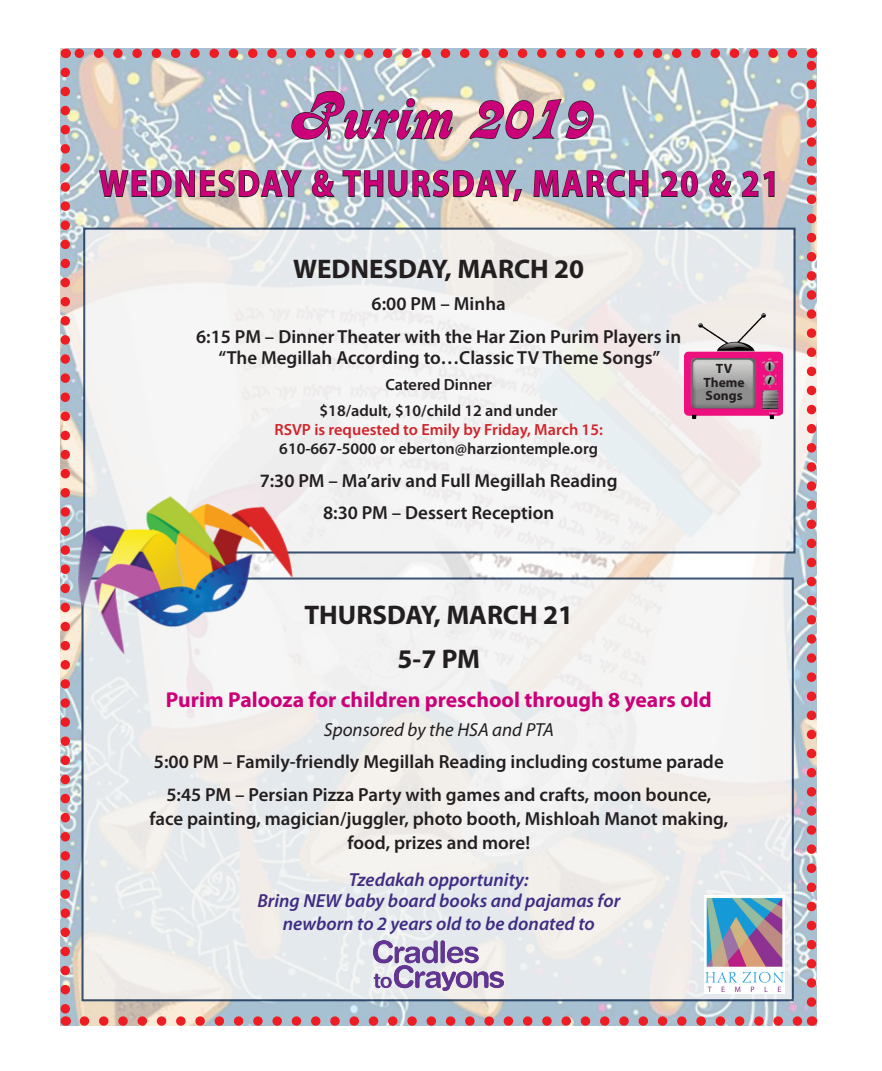
<style>
.page{position:relative;width:882px;height:1071px;background:#fff}
.page>*{position:absolute;margin:0;border:0;box-sizing:border-box;transform-origin:0 0}
.t1{font:64.75px "Partridge";color:#ca0178}
.t2{font:700 37.62px "Myriad Pro";letter-spacing:.06em;color:#ca0178;scale:.86 1}
.t3{font:700 26.95px/44.6px "Myriad Pro";color:#231f20;text-align:center}
.t4{font:700 21.53px "Myriad Pro";color:#ca0178}
.t5{font:600 18.9px/32.4px "Myriad Pro";color:#231f20;text-align:center}
.t6{font:italic 600 18.9px/22.2px "Myriad Pro";color:#3f2c84;text-align:center}
.t7{font:italic 18.9px "Myriad Pro";color:#231f20}
.t8{font:600 16.28px/25.7px "Myriad Pro";color:#231f20;text-align:center}
.t9{font:600 16.28px "Myriad Pro";color:#d1232a}
.t10{font:700 13.47px/13.5px "Myriad Pro";color:#231f20;text-align:center}
</style>
<div class="page">
<img style="left:61px;top:49px;width:755px;height:976px">
<svg style="left:84px;top:1016px;width:718px;height:10px;background:#c98890"></svg>
<svg style="left:75px;top:49px;width:717px;height:9px;background:#c6808b"></svg>
<svg style="left:61px;top:72px;width:9px;height:954px;background:#d2858b"></svg>
<svg style="left:807px;top:49px;width:9px;height:953px;background:#d2858b"></svg>
<div style="left:84px;top:229px;width:711px;height:324px;background:#f4f4f4"></div>
<div style="left:83px;top:228px;width:713px;height:326px;border:2px solid #0e2b51"></div>
<img style="left:685px;top:313px;width:98px;height:107px">
<div style="left:83px;top:579px;width:710px;height:421px;background:linear-gradient(to right,#ebeced,#f1f0f0)"></div>
<img style="left:78px;top:495px;width:215px;height:159px">
<img style="left:373px;top:940px;width:130px;height:51px">
<img style="left:705px;top:896px;width:79px;height:97px">
<svg style="left:98px;top:90px;width:551px;height:124px;background:#b3bcc0"></svg>
<svg style="left:660px;top:170px;width:39px;height:28px"></svg>
<svg style="left:709px;top:169px;width:24px;height:29px"></svg>
<svg style="left:741px;top:170px;width:34px;height:28px"></svg>
<h1 class="t1" style="left:290px;top:74px;width:300px">Purim 2019</h1>
<h2 class="t2" style="left:99px;top:159px;width:792px">WEDNESDAY &amp; THURSDAY, MARCH 20 &amp; 21</h2>
<h3 class="t3" style="left:293px;top:246px;width:293px">WEDNESDAY, MARCH 20</h3>
<p class="t5" style="left:196px;top:287px;width:487px">6:00 PM – Minha<br>6:15 PM – Dinner Theater with the Har Zion Purim Players in</p>
<p class="t5" style="left:218px;top:341px;width:443px">“The Megillah According to…Classic TV Theme Songs”</p>
<p class="t8" style="left:320px;top:371px;width:240px">Catered Dinner<br>$18/adult, $10/child 12 and under</p>
<p class="t9" style="left:274px;top:419px;width:330px">RSVP is requested to Emily by Friday, March 15:</p>
<p class="t8" style="left:279px;top:436px;width:320px">610-667-5000 or eberton@harziontemple.org</p>
<p class="t5" style="left:260px;top:464px;width:359px">7:30 PM – Ma’ariv and Full Megillah Reading<br>8:30 PM – Dessert Reception</p>
<p class="t10" style="left:704px;top:362px;width:43px">TV<br>Theme<br>Songs</p>
<h3 class="t3" style="left:304px;top:591px;width:270px">THURSDAY, MARCH 21<br>5-7 PM</h3>
<p class="t4" style="left:166px;top:686px;width:547px">Purim Palooza for children preschool through 8 years old</p>
<p class="t7" style="left:324px;top:718px;width:232px">Sponsored by the HSA and PTA</p>
<p class="t5" style="left:154px;top:745px;width:571px">5:00 PM – Family-friendly Megillah Reading including costume parade<br>5:45 PM – Persian Pizza Party with games and crafts, moon bounce,</p>
<p class="t5" style="left:149px;top:806px;width:580px;line-height:24.3px">face painting, magician/juggler, photo booth, Mishloah Manot making, food, prizes and more!</p>
<p class="t6" style="left:257px;top:868px;width:365px">Tzedakah opportunity:<br>Bring NEW baby board books and pajamas for newborn to 2 years old to be donated to</p>
</div>
